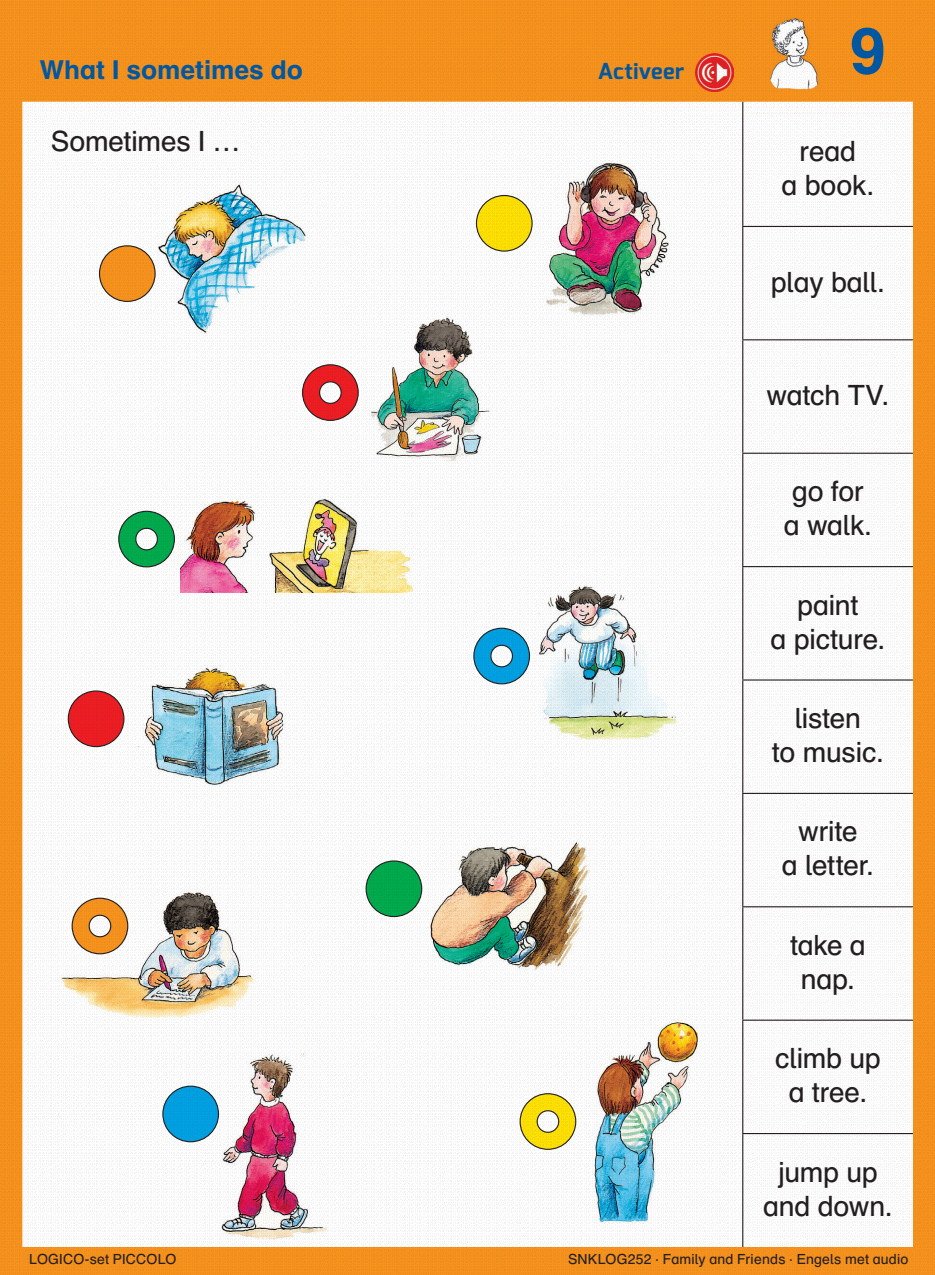
<style>
.page{position:relative;width:935px;height:1275px;background:#fff}
.page>*{position:absolute;margin:0;border:0;box-sizing:border-box;transform-origin:0 0}
.t1{font:700 64px "Schulbuch Nord OT";color:#0159a3}
.t2{font:28px/34px "Schulbuch Nord OT";letter-spacing:-.01em;color:#231f20;text-align:center}
.t3{font:700 26px "Schulbuch Nord OT";letter-spacing:-.005em;color:#0159a3}
.t4{font:700 22px "Exo";letter-spacing:.02em;color:#0159a3}
.t5{font:14px "Schulbuch Nord OT";letter-spacing:.015em;color:#231f20}
</style>
<div class="page">
<img style="left:0;top:0;width:934px;height:1275px">
<p class="t3" style="left:39px;top:53px;width:265px">What I sometimes do</p>
<p class="t2" style="left:51px;top:125px;width:191px">Sometimes I …</p>
<p class="t4" style="left:597px;top:57px;width:88px">Activeer</p>
<h1 class="t1" style="left:849px;top:10px;width:37px">9</h1>
<p class="t2" style="left:781px;top:135px;width:94px">read<br>a book.</p>
<p class="t2" style="left:770px;top:265px;width:116px">play ball.</p>
<p class="t2" style="left:766px;top:379px;width:124px">watch TV.</p>
<p class="t2" style="left:783px;top:475px;width:90px;text-align:left">go for a walk.</p>
<p class="t2" style="left:770px;top:588px;width:116px">paint<br>a picture.</p>
<p class="t2" style="left:772px;top:702px;width:113px">listen<br>to music.</p>
<p class="t2" style="left:781px;top:815px;width:94px">write<br>a letter.</p>
<p class="t2" style="left:790px;top:928px;width:77px">take a nap.</p>
<p class="t2" style="left:775px;top:1042px;width:107px">climb up a tree.</p>
<p class="t2" style="left:763px;top:1155px;width:131px">jump up and down.</p>
<p class="t5" style="left:29px;top:1251px;width:149px">LOGICO-set PICCOLO</p>
<p class="t5" style="left:568px;top:1251px;width:342px">SNKLOG252 · Family and Friends · Engels met audio</p>
</div>
